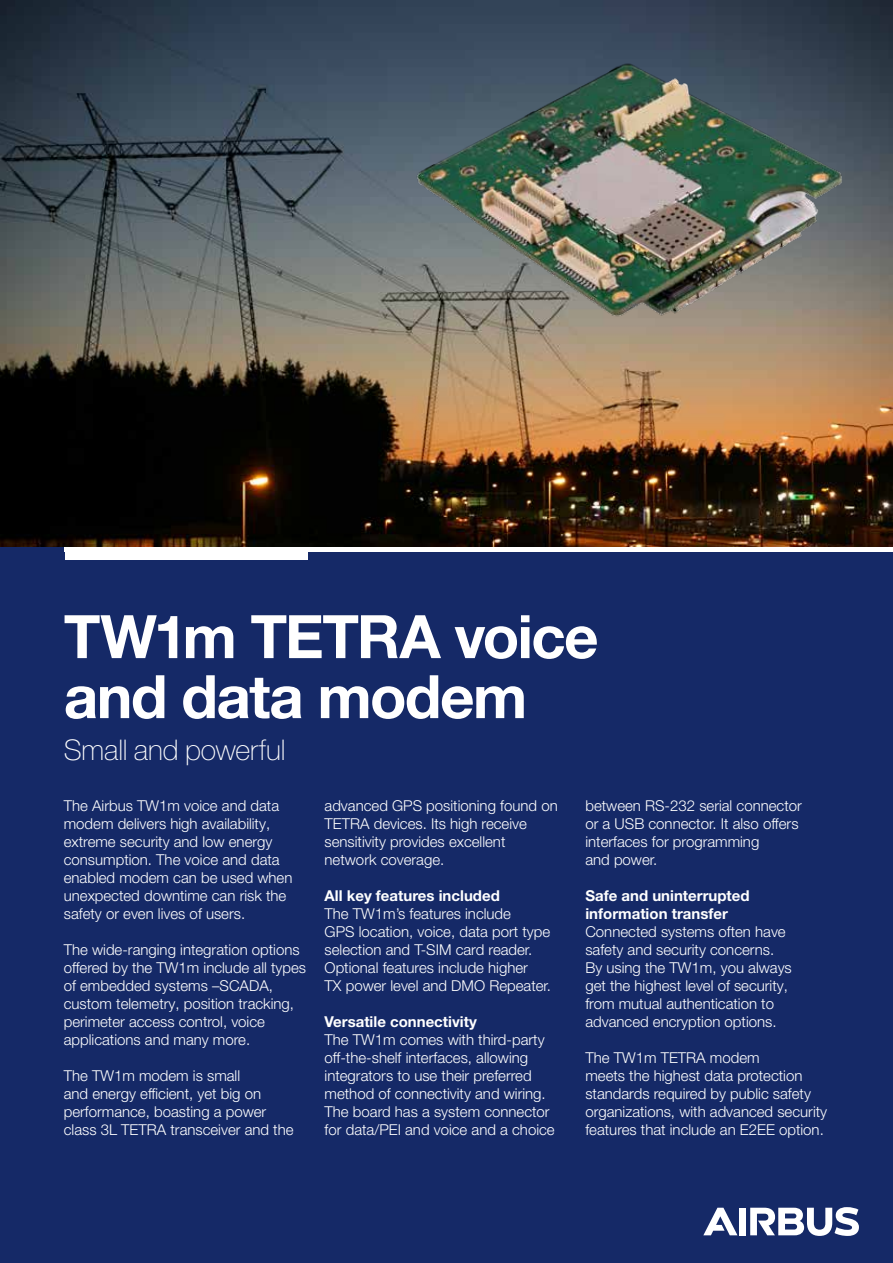
<style>
.page{position:relative;width:893px;height:1263px;background:#fff}
.page>*{position:absolute;margin:0;border:0;box-sizing:border-box;transform-origin:0 0}
.t1{font:700 60px/60px "Helvetica Neue LT Pro";letter-spacing:-.025em;color:#fff}
.t2{font:100 28.5px "Helvetica Neue LT Pro";letter-spacing:-.005em;color:#fff}
.t3{font:300 15px/18px "Helvetica Neue LT Pro";color:#fff}
.t4{font:700 15px/18px "Helvetica Neue LT Pro";color:#fff}
</style>
<div class="page">
<img style="left:0;top:0;width:893px;height:547px">
<div style="left:0;top:547px;width:893px;height:716px;background:#152967"></div>
<img style="left:409px;top:44px;width:437px;height:306px">
<hr style="left:65px;top:547px;width:828px;height:4px;background:#fff">
<div style="left:739px;top:1208px;width:7px;height:27px;background:#fff"></div>
<svg style="left:703px;top:1208px;width:34px;height:27px"></svg>
<svg style="left:750px;top:1207px;width:109px;height:29px"></svg>
<div style="left:65px;top:547px;width:243px;height:13px;background:#fff"></div>
<h1 class="t1" style="left:64px;top:605px;width:536px">TW1m TETRA voice and data modem</h1>
<h2 class="t2" style="left:64px;top:732px;width:223px">Small and powerful</h2>
<p class="t3" style="left:64px;top:796px;width:230px">The Airbus TW1m voice and data modem delivers high availability, extreme security and low energy consumption. The voice and data enabled modem can be used when unexpected downtime can risk the safety or even lives of users.</p>
<p class="t3" style="left:64px;top:940px;width:244px">The wide-ranging integration options offered by the TW1m include all types of embedded systems –SCADA, custom telemetry, position tracking, perimeter access control, voice applications and many more.</p>
<p class="t3" style="left:64px;top:1066px;width:231px">The TW1m modem is small<br>and energy efficient, yet big on performance, boasting a power class 3L TETRA transceiver and the</p>
<p class="t3" style="left:325px;top:796px;width:235px">advanced GPS positioning found on<br>TETRA devices. Its high receive sensitivity provides excellent network coverage.</p>
<p class="t4" style="left:325px;top:886px;width:177px">All key features included</p>
<p class="t3" style="left:325px;top:904px;width:228px">The TW1m’s features include<br>GPS location, voice, data port type selection and T-SIM card reader.<br>Optional features include higher<br>TX power level and DMO Repeater.</p>
<p class="t4" style="left:325px;top:1012px;width:154px">Versatile connectivity</p>
<p class="t3" style="left:325px;top:1030px;width:232px">The TW1m comes with third-party off-the-shelf interfaces, allowing integrators to use their preferred method of connectivity and wiring.<br>The board has a system connector for data/PEI and voice and a choice</p>
<p class="t3" style="left:585px;top:796px;width:218px">between RS-232 serial connector or a USB connector. It also offers interfaces for programming<br>and power.</p>
<p class="t4" style="left:585px;top:886px;width:166px">Safe and uninterrupted information transfer</p>
<p class="t3" style="left:585px;top:922px;width:208px">Connected systems often have safety and security concerns.<br>By using the TW1m, you always get the highest level of security, from mutual authentication to advanced encryption options.</p>
<p class="t3" style="left:585px;top:1048px;width:243px">The TW1m TETRA modem<br>meets the highest data protection standards required by public safety organizations, with advanced security features that include an E2EE option.</p>
</div>
